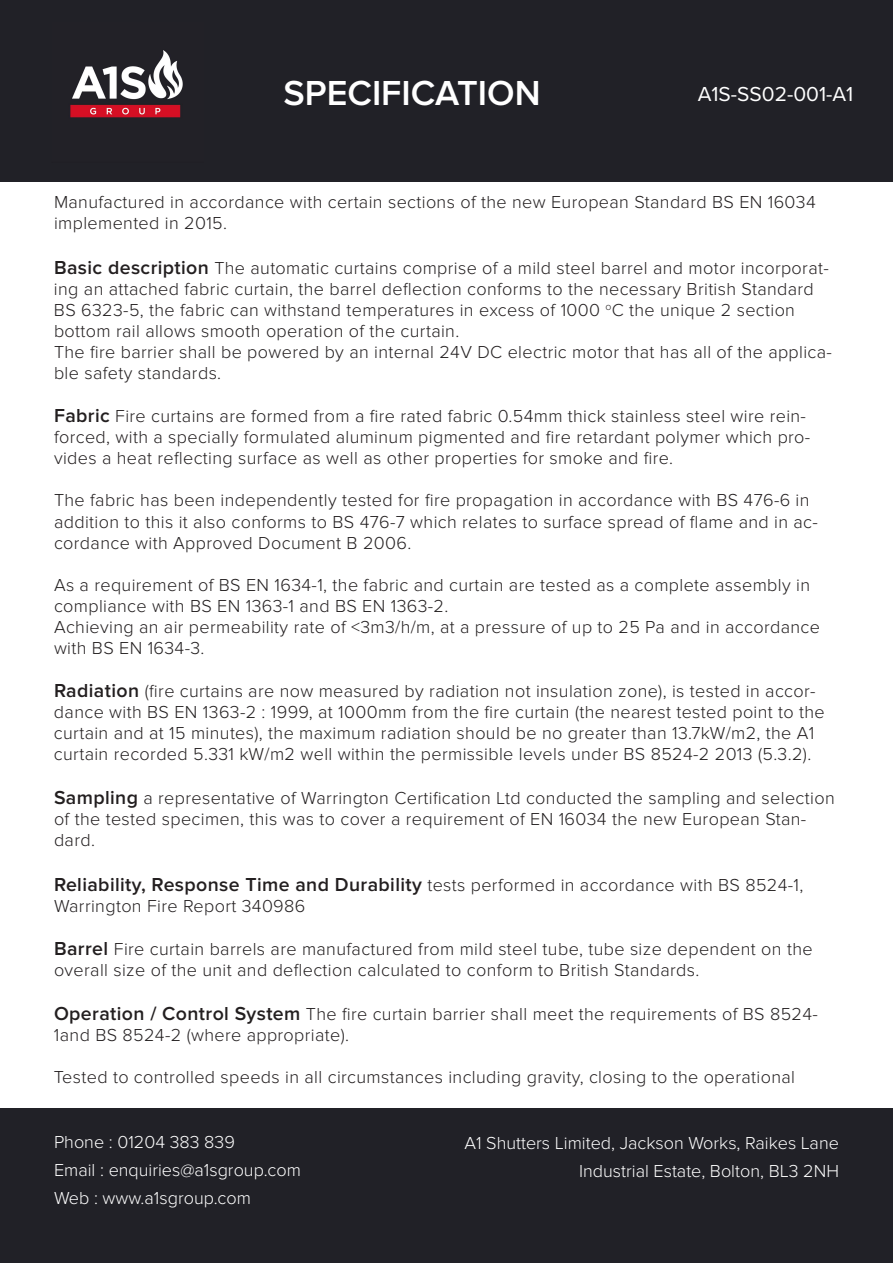
<style>
.page{position:relative;width:893px;height:1263px;background:#fff}
.page>*{position:absolute;margin:0;border:0;box-sizing:border-box;transform-origin:0 0}
.t1{font:600 36px "Proxima Nova";color:#fff}
.t2{font:21px "Proxima Nova";color:#fff}
.t3{font:300 18px/21px "Proxima Nova";letter-spacing:.02em;color:#231f20}
.t4{font:300 18px "Proxima Nova";color:#fff}
.s1{font-weight:600;font-size:19.5px}
</style>
<div class="page">
<div style="left:1px;top:0;width:892px;height:181px;background:#212127"></div>
<div style="left:0;top:1108px;width:893px;height:155px;background:#212127"></div>
<img style="left:70px;top:50px;width:113px;height:68px">
<h1 class="t1" style="left:283px;top:72px;width:259px">SPECIFICATION</h1>
<p class="t2" style="left:698px;top:78px;width:157px">A1S-SS02-001-A1</p>
<p class="t3" style="left:54px;top:192px;width:763px">Manufactured in accordance with certain sections of the new European Standard BS EN 16034 implemented in 2015.</p>
<p class="t3" style="left:54px;top:258px;width:776px"><span class="s1">Basic description</span> The automatic curtains comprise of a mild steel barrel and motor incorporat&shy;ing an attached fabric curtain, the barrel deflection conforms to the necessary British Standard<br>BS 6323-5, the fabric can withstand temperatures in excess of 1000 <sup>o</sup>C the unique 2 section</p>
<p class="t3" style="left:54px;top:321px;width:407px">bottom rail allows smooth operation of the curtain.</p>
<p class="t3" style="left:54px;top:342px;width:779px">The fire barrier shall be powered by an internal 24V DC electric motor that has all of the applica&shy;ble safety standards.</p>
<p class="t3" style="left:54px;top:406px;width:758px"><span class="s1">Fabric</span> Fire curtains are formed from a fire rated fabric 0.54mm thick stainless steel wire rein&shy;forced, with a specially formulated aluminum pigmented and fire retardant polymer which pro&shy;vides a heat reflecting surface as well as other properties for smoke and fire.</p>
<p class="t3" style="left:54px;top:490px;width:765px">The fabric has been independently tested for fire propagation in accordance with BS 476-6 in addition to this it also conforms to BS 476-7 which relates to surface spread of flame and in ac&shy;cordance with Approved Document B 2006.</p>
<p class="t3" style="left:54px;top:574px;width:758px">As a requirement of BS EN 1634-1, the fabric and curtain are tested as a complete assembly in compliance with BS EN 1363-1 and BS EN 1363-2.</p>
<p class="t3" style="left:54px;top:616px;width:767px">Achieving an air permeability rate of &lt;3m3/h/m, at a pressure of up to 25 Pa and in accordance with BS EN 1634-3.</p>
<p class="t3" style="left:54px;top:681px;width:772px"><span class="s1">Radiation</span> (fire curtains are now measured by radiation not insulation zone), is tested in accor&shy;dance with BS EN 1363-2 : 1999, at 1000mm from the fire curtain (the nearest tested point to the curtain and at 15 minutes), the maximum radiation should be no greater than 13.7kW/m2, the A1 curtain recorded 5.331 kW/m2 well within the permissible levels under BS 8524-2 2013 (5.3.2).</p>
<p class="t3" style="left:54px;top:787px;width:782px"><span class="s1">Sampling</span> a representative of Warrington Certification Ltd conducted the sampling and selection of the tested specimen, this was to cover a requirement of EN 16034 the new European Stan&shy;dard.</p>
<p class="t3" style="left:54px;top:874px;width:751px"><span class="s1">Reliability, Response Time and Durability</span> tests performed in accordance with BS 8524-1,<br>Warrington Fire Report 340986</p>
<p class="t3" style="left:54px;top:939px;width:760px"><span class="s1">Barrel</span> Fire curtain barrels are manufactured from mild steel tube, tube size dependent on the overall size of the unit and deflection calculated to conform to British Standards.</p>
<p class="t3" style="left:54px;top:1003px;width:765px"><span class="s1">Operation / Control System</span> The fire curtain barrier shall meet the requirements of BS 8524-<br>1and BS 8524-2 (where appropriate).</p>
<p class="t3" style="left:54px;top:1066px;width:743px">Tested to controlled speeds in all circumstances including gravity, closing to the operational</p>
<p class="t4" style="left:54px;top:1131px;width:182px">Phone : 01204 383 839</p>
<p class="t4" style="left:464px;top:1133px;width:376px">A1 Shutters Limited, Jackson Works, Raikes Lane</p>
<p class="t4" style="left:54px;top:1159px;width:248px">Email : enquiries@a1sgroup.com</p>
<p class="t4" style="left:54px;top:1187px;width:198px">Web : www.a1sgroup.com</p>
<p class="t4" style="left:579px;top:1161px;width:261px">Industrial Estate, Bolton, BL3 2NH</p>
</div>
